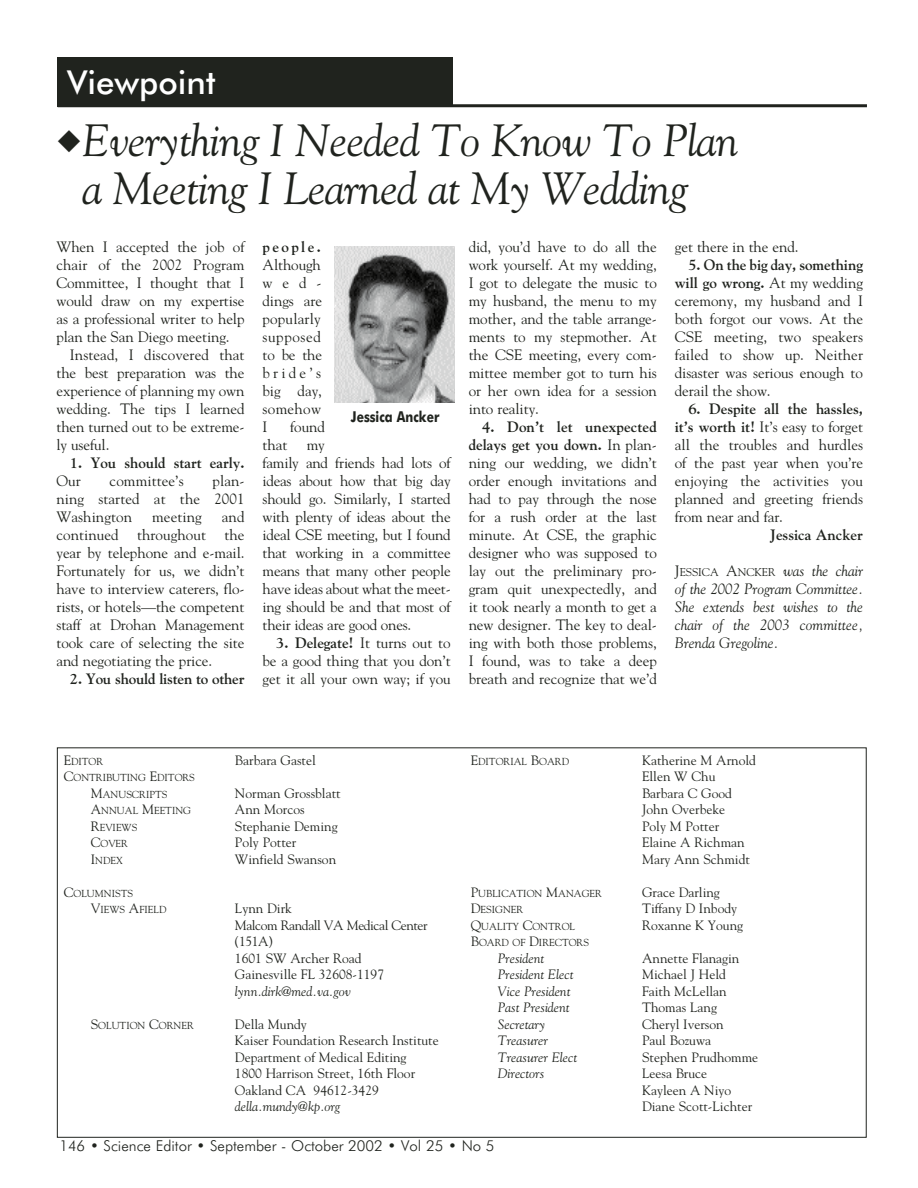
<style>
.page{position:relative;width:918px;height:1188px;background:#fff}
.page>*{position:absolute;margin:0;border:0;box-sizing:border-box;transform-origin:0 0}
.t1{font:italic 45px/48px "Goudy";letter-spacing:-.015em;color:#20231e;text-align:center}
.t2{font:500 33px "Futura BT";color:#fff}
.t3{font:15px/18px "Goudy";letter-spacing:-.005em;color:#20231e;text-align:justify}
.t4{font:italic 15px/18px "Goudy";letter-spacing:-.005em;color:#20231e;text-align:justify}
.t5{font:700 15px "Goudy";letter-spacing:-.005em;color:#20231e}
.t6{font:300 15px "Futura BT";color:#20231e}
.t7{font:700 15px "Futura BT";color:#20231e;scale:.8 1}
.t8{font:13.5px/16.5px "Goudy";color:#20231e}
.t9{font:italic 13.5px "Goudy";color:#20231e}
.t10{font:11.25px "Goudy";letter-spacing:-.005em;color:#20231e}
.t11{font:10.2px/16.5px "Goudy";color:#20231e;text-align:center}
.s1{font-weight:700}
.s2{font-size:15px}
.s3{font-style:italic;font-size:15px}
.s4{font-size:13.5px}
</style>
<div class="page">
<div style="left:57px;top:57px;width:396px;height:49px;background:#20231e"></div>
<hr style="left:58px;top:104px;width:809px;height:3px;background:#20231e">
<img style="left:335px;top:246px;width:119px;height:156px">
<h2 class="t2" style="left:67px;top:71px;width:150px">Viewpoint</h2>
<h1 class="t1" style="left:56px;top:119px;width:684px">◆Everything I Needed To Know To Plan a Meeting I Learned at My Wedding</h1>
<p class="t3" style="left:56px;top:239px;width:190px">When I accepted the job of</p>
<p class="t3" style="left:56px;top:257px;width:190px">chair of the 2002 Program</p>
<p class="t3" style="left:56px;top:275px;width:190px">Committee, I thought that I</p>
<p class="t3" style="left:56px;top:293px;width:190px">would draw on my expertise</p>
<p class="t3" style="left:56px;top:311px;width:190px">as a professional writer to help</p>
<p class="t3" style="left:56px;top:329px;width:175px">plan the San Diego meeting.</p>
<p class="t3" style="left:70px;top:347px;width:176px">Instead, I discovered that</p>
<p class="t3" style="left:56px;top:365px;width:190px">the best preparation was the</p>
<p class="t3" style="left:56px;top:383px;width:190px">experience of planning my own</p>
<p class="t3" style="left:56px;top:401px;width:190px">wedding. The tips I learned</p>
<p class="t3" style="left:56px;top:419px;width:190px">then turned out to be extreme-</p>
<p class="t3" style="left:56px;top:437px;width:55px">ly useful.</p>
<p class="t5" style="left:70px;top:457px;width:176px">1. You should start early.</p>
<p class="t3" style="left:56px;top:473px;width:26px">Our</p>
<p class="t3" style="left:110px;top:473px;width:76px">committee’s</p>
<p class="t3" style="left:56px;top:473px;width:190px;text-indent:156px">plan&shy;ning started at the 2001<br>Washington</p>
<p class="t3" style="left:56px;top:509px;width:190px;text-indent:166px">and continued throughout the year by telephone and e-mail.<br>Fortunately for us, we didn’t have to interview caterers, flo&shy;rists, or hotels—the competent staff at Drohan Management took care of selecting the site and negotiating the price.</p>
<p class="t5" style="left:70px;top:673px;width:176px">2. You should listen to other</p>
<p class="t3" style="left:152px;top:509px;width:51px">meeting</p>
<p class="t5" style="left:263px;top:241px;width:60px">people.</p>
<p class="t3" style="left:263px;top:257px;width:61px">Although wed&shy;dings are popularly supposed to be the bride’s big day, somehow I</p>
<p class="t3" style="left:290px;top:419px;width:36px">found</p>
<p class="t7" style="left:351px;top:411px;width:112px">Jessica Ancker</p>
<p class="t3" style="left:263px;top:437px;width:26px">that</p>
<p class="t3" style="left:263px;top:437px;width:190px;text-align:left;text-indent:44px">my<br>family and friends had lots of ideas about how that big day should go. Similarly, I started with plenty of ideas about the ideal CSE meeting, but I found that working in a committee means that many other people have ideas about what the meet&shy;ing should be and that most of their ideas are good ones.</p>
<p class="t3" style="left:263px;top:635px;width:190px;text-indent:14px"><span class="s1">3. Delegate!</span> It turns out to be a good thing that you don’t get it all your own way; if you</p>
<p class="t3" style="left:469px;top:239px;width:190px">did, you’d have to do all the work yourself. At my wedding, I got to delegate the music to my husband, the menu to my mother, and the table arrange&shy;ments to my stepmother. At the CSE meeting, every com&shy;mittee member got to turn his or her own idea for a session into reality.</p>
<p class="t3" style="left:469px;top:419px;width:190px;text-indent:14px"><span class="s1">4. Don’t let unexpected delays get you down.</span> In plan&shy;ning our wedding, we didn’t order enough invitations and had to pay through the nose for a rush order at the last minute. At CSE, the graphic designer who was supposed to lay out the preliminary pro&shy;gram quit unexpectedly, and it took nearly a month to get a new designer. The key to deal&shy;ing with both those problems, I found, was to take a deep breath and recognize that we’d</p>
<p class="t3" style="left:675px;top:239px;width:125px">get there in the end.</p>
<p class="t3" style="left:675px;top:257px;width:190px;text-indent:14px"><span class="s1">5. On the big day, something will go wrong.</span> At my wedding ceremony, my husband and I both forgot our vows. At the CSE meeting, two speakers failed to show up. Neither disaster was serious enough to derail the show.</p>
<p class="t3" style="left:675px;top:401px;width:190px;text-indent:14px"><span class="s1">6. Despite all the hassles, it’s worth it!</span> It’s easy to forget all the troubles and hurdles of the past year when you’re enjoying the activities you planned and greeting friends from near and far.</p>
<p class="t5" style="left:770px;top:529px;width:94px">Jessica Ancker</p>
<p class="t10" style="left:675px;top:568px;width:190px"><span class="s2">J</span>ESSICA <span class="s2">A</span>NCKER <span class="s3">was the chair</span></p>
<p class="t4" style="left:675px;top:581px;width:190px">of the 2002 Program Committee.<br>She extends best wishes to the chair of the 2003 committee, Brenda Gregoline.</p>
<p class="t11" style="left:64px;top:754px;width:41px"><span class="s4">E</span>DITOR</p>
<p class="t8" style="left:235px;top:753px;width:82px">Barbara Gastel</p>
<p class="t11" style="left:64px;top:770px;width:133px"><span class="s4">C</span>ONTRIBUTING <span class="s4">E</span>DITORS<br><span class="s4">M</span>ANUSCRIPTS</p>
<p class="t8" style="left:235px;top:786px;width:107px">Norman Grossblatt</p>
<p class="t11" style="left:91px;top:803px;width:102px"><span class="s4">A</span>NNUAL <span class="s4">M</span>EETING</p>
<p class="t8" style="left:235px;top:802px;width:71px">Ann Morcos</p>
<p class="t11" style="left:91px;top:820px;width:48px"><span class="s4">R</span>EVIEWS</p>
<p class="t8" style="left:235px;top:819px;width:104px">Stephanie Deming</p>
<p class="t11" style="left:91px;top:836px;width:39px"><span class="s4">C</span>OVER</p>
<p class="t8" style="left:235px;top:835px;width:63px">Poly Potter</p>
<p class="t11" style="left:91px;top:853px;width:34px"><span class="s4">I</span>NDEX</p>
<p class="t8" style="left:235px;top:852px;width:103px">Winfield Swanson</p>
<p class="t11" style="left:91px;top:886px;width:77px;text-align:left;text-indent:-27px"><span class="s4">C</span>OLUMNISTS<br><span class="s4">V</span>IEWS <span class="s4">A</span>FIELD</p>
<p class="t8" style="left:234px;top:901px;width:195px">Lynn Dirk<br>Malcom Randall VA Medical Center (151A)<br>1601 SW Archer Road<br>Gainesville FL 32608-1197</p>
<p class="t9" style="left:235px;top:986px;width:117px">lynn.dirk@med.va.gov</p>
<p class="t11" style="left:91px;top:1018px;width:105px"><span class="s4">S</span>OLUTION <span class="s4">C</span>ORNER</p>
<p class="t8" style="left:235px;top:1017px;width:205px">Della Mundy<br>Kaiser Foundation Research Institute<br>Department of Medical Editing<br>1800 Harrison Street, 16th Floor<br>Oakland CA 94612-3429</p>
<p class="t9" style="left:235px;top:1101px;width:107px">della.mundy@kp.org</p>
<p class="t11" style="left:471px;top:754px;width:100px"><span class="s4">E</span>DITORIAL <span class="s4">B</span>OARD</p>
<p class="t8" style="left:642px;top:753px;width:115px">Katherine M Arnold<br>Ellen W Chu<br>Barbara C Good<br>John Overbeke<br>Poly M Potter<br>Elaine A Richman<br>Mary Ann Schmidt</p>
<p class="t11" style="left:471px;top:886px;width:133px"><span class="s4">P</span>UBLICATION <span class="s4">M</span>ANAGER</p>
<p class="t8" style="left:642px;top:885px;width:79px">Grace Darling</p>
<p class="t11" style="left:471px;top:902px;width:54px"><span class="s4">D</span>ESIGNER</p>
<p class="t8" style="left:642px;top:901px;width:97px">Tiffany D Inbody</p>
<p class="t11" style="left:471px;top:919px;width:106px"><span class="s4">Q</span>UALITY <span class="s4">C</span>ONTROL</p>
<p class="t8" style="left:642px;top:918px;width:103px">Roxanne K Young</p>
<p class="t11" style="left:471px;top:935px;width:120px"><span class="s4">B</span>OARD OF <span class="s4">D</span>IRECTORS</p>
<p class="t9" style="left:498px;top:953px;width:48px">President</p>
<p class="t8" style="left:642px;top:951px;width:99px">Annette Flanagin</p>
<p class="t9" style="left:498px;top:969px;width:77px">President Elect</p>
<p class="t8" style="left:642px;top:967px;width:85px">Michael J Held</p>
<p class="t9" style="left:498px;top:986px;width:74px">Vice President</p>
<p class="t8" style="left:642px;top:984px;width:86px">Faith McLellan</p>
<p class="t9" style="left:498px;top:1002px;width:73px">Past President</p>
<p class="t8" style="left:642px;top:1000px;width:76px">Thomas Lang</p>
<p class="t9" style="left:498px;top:1019px;width:49px">Secretary</p>
<p class="t8" style="left:642px;top:1017px;width:83px">Cheryl Iverson</p>
<p class="t9" style="left:498px;top:1035px;width:52px">Treasurer</p>
<p class="t8" style="left:642px;top:1033px;width:70px">Paul Bozuwa</p>
<p class="t9" style="left:498px;top:1052px;width:81px">Treasurer Elect</p>
<p class="t8" style="left:642px;top:1050px;width:118px">Stephen Prudhomme</p>
<p class="t9" style="left:498px;top:1068px;width:48px">Directors</p>
<p class="t8" style="left:642px;top:1066px;width:112px">Leesa Bruce<br>Kayleen A Niyo<br>Diane Scott-Lichter</p>
<p class="t6" style="left:59px;top:1140px;width:437px">146 • Science Editor • September - October 2002 • Vol 25 • No 5</p>
</div>
